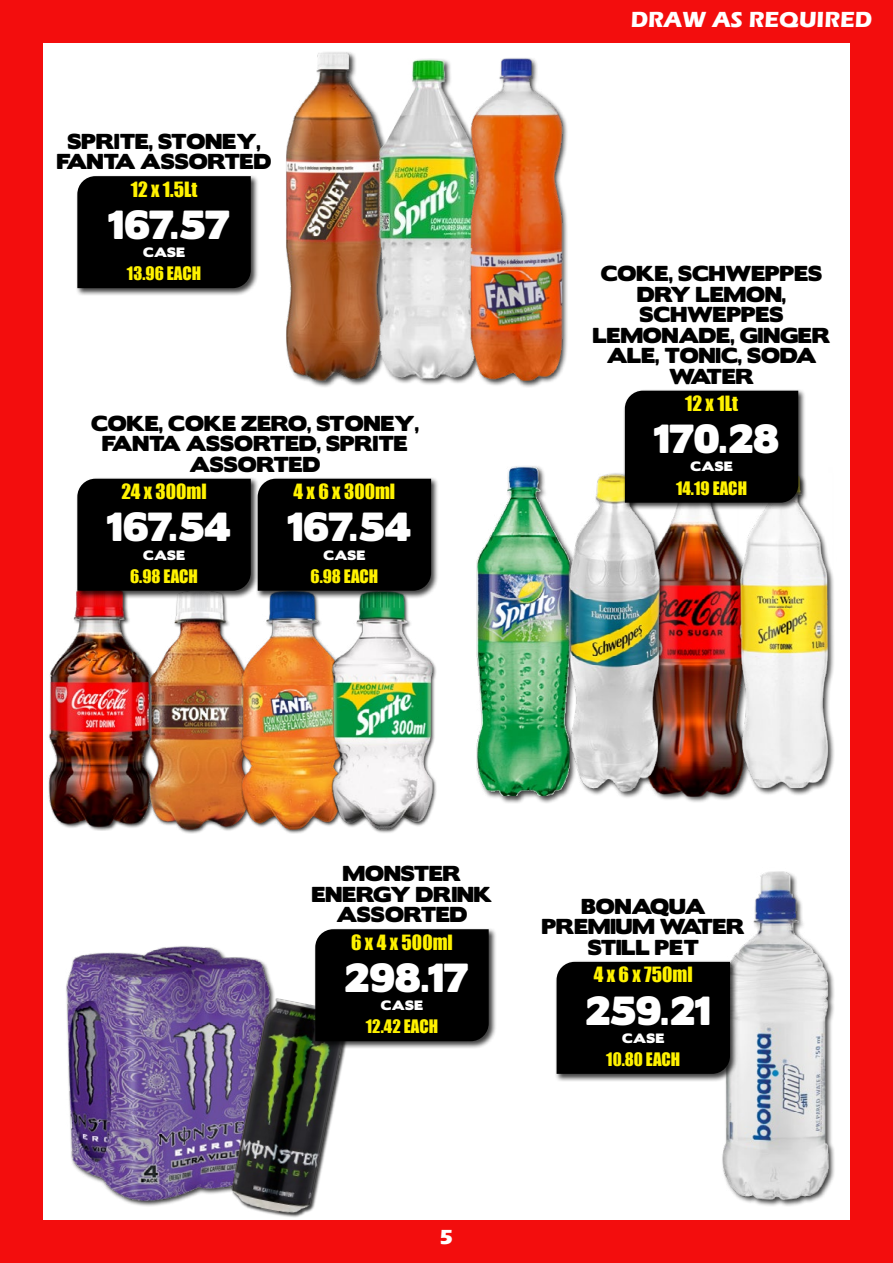
<style>
.page{position:relative;width:893px;height:1263px;background:#f30d0d}
.page>*{position:absolute;margin:0;border:0;box-sizing:border-box;transform-origin:0 0}
.t1{font:36.15px "Boris Black Bloxx";letter-spacing:-.005em;color:#fff}
.t2{font:700 22.5px "Eras ITC";color:#fff}
.t3{font:700 21px "Eras ITC";color:#fff}
.t4{font:19.35px/20.5px "Boris Black Bloxx";color:#000;text-align:center}
.t5{font:19.35px "Impact";color:#fff200}
.t6{font:17.1px "Impact";color:#fff200}
.t7{font:12.15px "Boris Black Bloxx";letter-spacing:.04em;color:#fff}
</style>
<div class="page">
<div style="left:43px;top:43px;width:807px;height:1177px;background:#fff"></div>
<img style="left:48px;top:598px;width:88px;height:228px">
<img style="left:136px;top:598px;width:92px;height:231px">
<img style="left:228px;top:598px;width:90px;height:231px">
<img style="left:318px;top:598px;width:119px;height:231px">
<div style="left:76px;top:477px;width:183px;height:121px;background:#000;opacity:.75"></div>
<div style="left:77px;top:479px;width:174px;height:112px;background:#000"></div>
<div style="left:256px;top:477px;width:183px;height:121px;background:#000;opacity:.75"></div>
<div style="left:258px;top:479px;width:173px;height:112px;background:#000"></div>
<div style="left:76px;top:174px;width:183px;height:122px;background:#000;opacity:.75"></div>
<div style="left:77px;top:176px;width:174px;height:112px;background:#000"></div>
<div style="left:285px;top:50px;width:104px;height:338px;background:#000;opacity:.75"></div>
<img style="left:285px;top:52px;width:84px;height:328px">
<img style="left:369px;top:51px;width:97px;height:336px">
<div style="left:476px;top:465px;width:101px;height:339px;background:#000;opacity:.75"></div>
<img style="left:476px;top:467px;width:82px;height:329px">
<img style="left:674px;top:510px;width:53px;height:286px">
<div style="left:469px;top:57px;width:100px;height:331px;background:#000;opacity:.75"></div>
<img style="left:460px;top:58px;width:109px;height:323px">
<img style="left:558px;top:467px;width:116px;height:329px">
<img style="left:727px;top:488px;width:107px;height:309px">
<div style="left:623px;top:389px;width:183px;height:121px;background:#000;opacity:.75"></div>
<div style="left:625px;top:391px;width:173px;height:112px;background:#000"></div>
<img style="left:722px;top:871px;width:113px;height:335px">
<div style="left:555px;top:960px;width:183px;height:122px;background:#000;opacity:.75"></div>
<div style="left:557px;top:962px;width:173px;height:112px;background:#000"></div>
<img style="left:66px;top:946px;width:209px;height:260px">
<img style="left:223px;top:995px;width:123px;height:222px">
<div style="left:314px;top:927px;width:183px;height:122px;background:#000;opacity:.75"></div>
<div style="left:315px;top:929px;width:174px;height:112px;background:#000"></div>
<p class="t2" style="left:631px;top:7px;width:243px">DRAW AS REQUIRED</p>
<p class="t4" style="left:57px;top:132px;width:216px">SPRITE, STONEY,<br>FANTA ASSORTED</p>
<p class="t5" style="left:131px;top:174px;width:68px">12 x 1.5Lt</p>
<h1 class="t1" style="left:108px;top:197px;width:124px">167.57</h1>
<p class="t7" style="left:143px;top:243px;width:44px">CASE</p>
<p class="t6" style="left:127px;top:260px;width:76px">13.96 EACH</p>
<p class="t4" style="left:593px;top:264px;width:239px">COKE, SCHWEPPES<br>DRY LEMON,<br>SCHWEPPES<br>LEMONADE, GINGER<br>ALE, TONIC, SODA<br>WATER</p>
<p class="t5" style="left:685px;top:388px;width:54px">12 x 1Lt</p>
<h1 class="t1" style="left:653px;top:412px;width:127px">170.28</h1>
<p class="t7" style="left:690px;top:457px;width:44px">CASE</p>
<p class="t6" style="left:676px;top:475px;width:72px">14.19 EACH</p>
<p class="t4" style="left:91px;top:414px;width:329px">COKE, COKE ZERO, STONEY,<br>FANTA ASSORTED, SPRITE<br>ASSORTED</p>
<p class="t5" style="left:121px;top:476px;width:87px">24 x 300ml</p>
<h1 class="t1" style="left:107px;top:500px;width:126px">167.54</h1>
<p class="t7" style="left:143px;top:546px;width:44px">CASE</p>
<p class="t6" style="left:130px;top:563px;width:69px">6.98 EACH</p>
<p class="t5" style="left:294px;top:476px;width:103px">4 x 6 x 300ml</p>
<h1 class="t1" style="left:287px;top:500px;width:126px">167.54</h1>
<p class="t7" style="left:323px;top:546px;width:44px">CASE</p>
<p class="t6" style="left:310px;top:563px;width:69px">6.98 EACH</p>
<p class="t4" style="left:312px;top:864px;width:182px">MONSTER<br>ENERGY DRINK<br>ASSORTED</p>
<p class="t5" style="left:351px;top:927px;width:103px">6 x 4 x 500ml</p>
<h1 class="t1" style="left:345px;top:950px;width:125px">298.17</h1>
<p class="t7" style="left:381px;top:996px;width:44px">CASE</p>
<p class="t6" style="left:366px;top:1013px;width:74px">12.42 EACH</p>
<p class="t4" style="left:542px;top:897px;width:205px">BONAQUA<br>PREMIUM WATER<br>STILL PET</p>
<p class="t5" style="left:594px;top:960px;width:100px">4 x 6 x 750ml</p>
<h1 class="t1" style="left:586px;top:983px;width:126px">259.21</h1>
<p class="t7" style="left:622px;top:1029px;width:44px">CASE</p>
<p class="t6" style="left:606px;top:1046px;width:76px">10.80 EACH</p>
<p class="t3" style="left:440px;top:1225px;width:15px">5</p>
</div>
